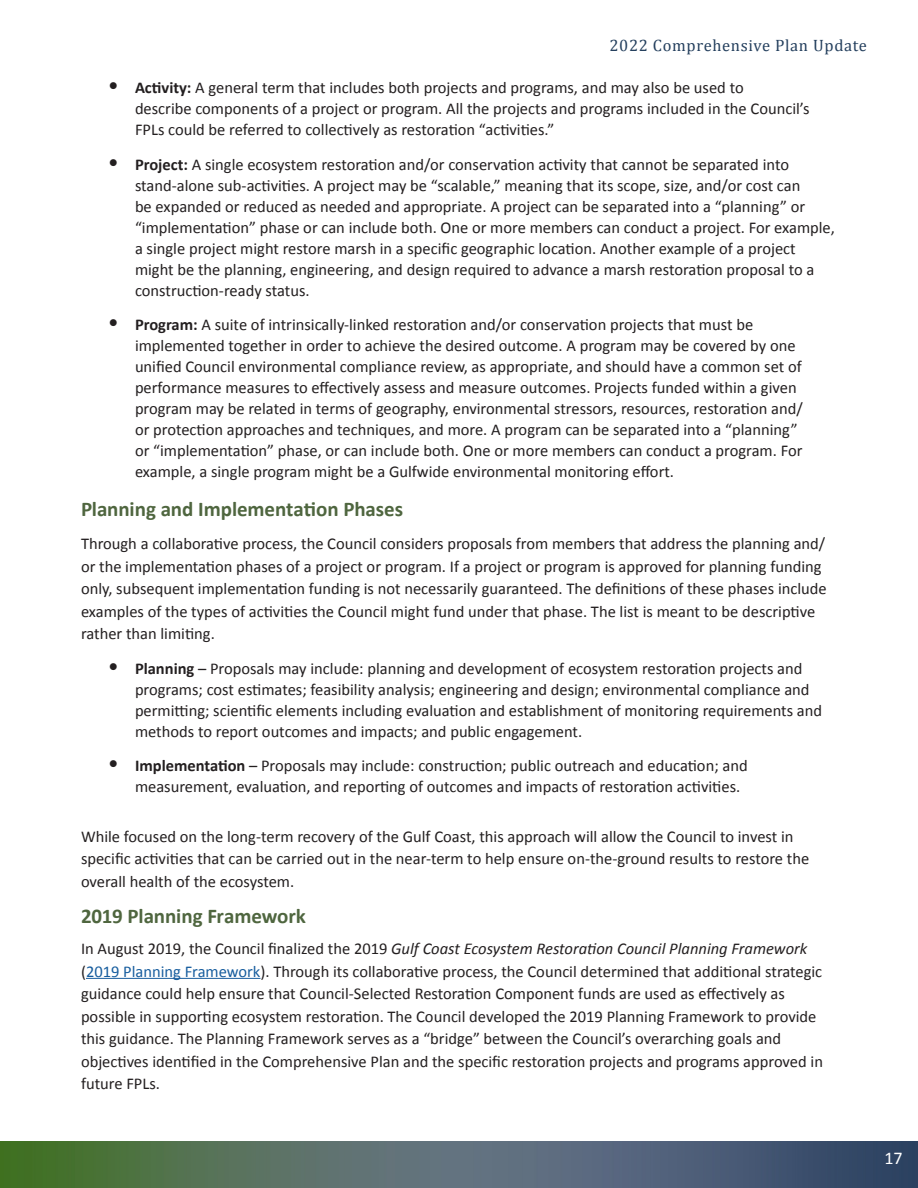
<style>
.page{position:relative;width:918px;height:1188px;background:#fff}
.page>*{position:absolute;margin:0;border:0;box-sizing:border-box;transform-origin:0 0}
.H3_less_space{font:700 21px "Calibri";letter-spacing:-.005em;color:#4f663f}
.t1{font:18px "Calibri";color:#fff}
.Body_Text{font:16.5px/21px "Calibri";color:#231f20}
.t2{font:16.5px "Cambria";letter-spacing:.04em;color:#25405e}
.s1{font-family:"Arial";font-weight:900;font-size:21px}
.s2{font-weight:700}
.s3{font-style:italic}
.s4{color:#175d9e}
</style>
<div class="page">
<img style="left:0;top:1141px;width:918px;height:47px">
<hr style="left:86px;top:978px;width:174px;height:1px;background:#175d9e">
<p class="t2" style="left:609px;top:36px;width:259px">2022 Comprehensive Plan Update</p>
<p class="Body_Text" style="left:135px;top:77px;width:676px;text-indent:-27px"><span class="s1">•</span> <span class="s2">Activity:</span> A general term that includes both projects and programs, and may also be used to<br>describe components of a project or program. All the projects and programs included in the Council’s<br>FPLs could be referred to collectively as restoration “activities.”</p>
<p class="Body_Text" style="left:135px;top:154px;width:702px;text-indent:-27px"><span class="s1">•</span> <span class="s2">Project:</span> A single ecosystem restoration and/or conservation activity that cannot be separated into stand-alone sub-activities. A project may be “scalable,” meaning that its scope, size, and/or cost can<br>be expanded or reduced as needed and appropriate. A project can be separated into a “planning” or “implementation” phase or can include both. One or more members can conduct a project. For example, a single project might restore marsh in a specific geographic location. Another example of a project might be the planning, engineering, and design required to advance a marsh restoration proposal to a construction-ready status.</p>
<p class="Body_Text" style="left:135px;top:314px;width:669px;text-indent:-27px"><span class="s1">•</span> <span class="s2">Program:</span> A suite of intrinsically-linked restoration and/or conservation projects that must be implemented together in order to achieve the desired outcome. A program may be covered by one unified Council environmental compliance review, as appropriate, and should have a common set of performance measures to effectively assess and measure outcomes. Projects funded within a given program may be related in terms of geography, environmental stressors, resources, restoration and/ or protection approaches and techniques, and more. A program can be separated into a “planning” or “implementation” phase, or can include both. One or more members can conduct a program. For example, a single program might be a Gulfwide environmental monitoring effort.</p>
<p class="H3_less_space" style="left:81px;top:496px;width:324px">Planning and Implementation Phases</p>
<p class="Body_Text" style="left:81px;top:532px;width:747px;line-height:22.5px">Through a collaborative process, the Council considers proposals from members that address the planning and/ or the implementation phases of a project or program. If a project or program is approved for planning funding only, subsequent implementation funding is not necessarily guaranteed. The definitions of these phases include examples of the types of activities the Council might fund under that phase. The list is meant to be descriptive rather than limiting.</p>
<p class="Body_Text" style="left:135px;top:658px;width:689px;text-indent:-27px"><span class="s1">•</span> <span class="s2">Planning</span> – Proposals may include: planning and development of ecosystem restoration projects and programs; cost estimates; feasibility analysis; engineering and design; environmental compliance and permitting; scientific elements including evaluation and establishment of monitoring requirements and methods to report outcomes and impacts; and public engagement.</p>
<p class="Body_Text" style="left:135px;top:755px;width:614px;text-indent:-27px"><span class="s1">•</span> <span class="s2">Implementation</span> – Proposals may include: construction; public outreach and education; and measurement, evaluation, and reporting of outcomes and impacts of restoration activities.</p>
<p class="Body_Text" style="left:81px;top:825px;width:730px;line-height:22.5px">While focused on the long-term recovery of the Gulf Coast, this approach will allow the Council to invest in specific activities that can be carried out in the near-term to help ensure on-the-ground results to restore the overall health of the ecosystem.</p>
<h3 class="H3_less_space" style="left:81px;top:902px;width:226px">2019 Planning Framework</h3>
<p class="Body_Text" style="left:81px;top:937px;width:744px;line-height:22.5px">In August 2019, the Council finalized the 2019 <span class="s3">Gulf Coast Ecosystem Restoration Council Planning Framework </span>(<span class="s4">2019 Planning Framework</span>). Through its collaborative process, the Council determined that additional strategic guidance could help ensure that Council-Selected Restoration Component funds are used as effectively as possible in supporting ecosystem restoration. The Council developed the 2019 Planning Framework to provide this guidance. The Planning Framework serves as a “bridge” between the Council’s overarching goals and objectives identified in the Comprehensive Plan and the specific restoration projects and programs approved in future FPLs.</p>
<p class="t1" style="left:884px;top:1147px;width:20px">17</p>
</div>
